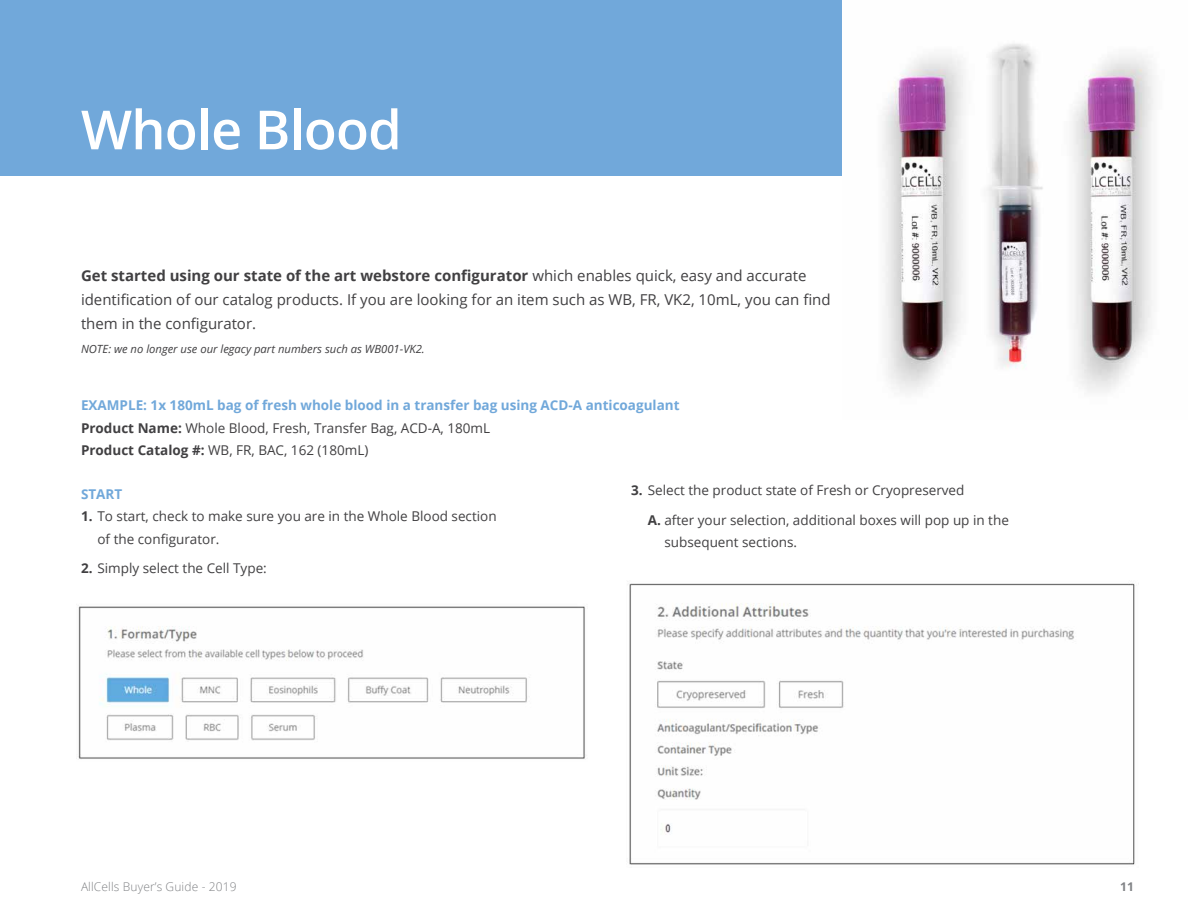
<style>
.page{position:relative;width:1188px;height:918px;background:#fff}
.page>*{position:absolute;margin:0;border:0;box-sizing:border-box;transform-origin:0 0}
.t1{font:600 54px "Open Sans";letter-spacing:-.015em;color:#fff}
.t2{font:15px/24px "Open Sans";color:#414042}
.t3{font:13.5px/22.5px "Open Sans";color:#414042}
.t4{font:700 13.5px/22.5px "Open Sans";color:#71a8da}
.t5{font:300 12px "Open Sans";letter-spacing:.01em;color:#808285}
.t6{font:700 12px "Open Sans";color:#808285}
.t7{font:italic 11.25px "Open Sans";color:#414042}
.s1{font-weight:700}
.s2{color:#414042}
.s3{font-weight:400;color:#414042}
</style>
<div class="page">
<div style="left:0;top:0;width:842px;height:176px;background:#71a8da"></div>
<img style="left:78px;top:606px;width:508px;height:153px">
<img style="left:629px;top:583px;width:506px;height:282px">
<img style="left:882px;top:43px;width:272px;height:349px">
<h1 class="t1" style="left:81px;top:93px;width:322px">Whole Blood</h1>
<p class="t2" style="left:81px;top:264px;width:751px"><span class="s1">Get started using our state of the art webstore configurator</span> which enables quick, easy and accurate identification of our catalog products. If you are looking for an item such as WB, FR, VK2, 10mL, you can find them in the configurator.</p>
<p class="t7" style="left:81px;top:342px;width:345px">NOTE: we no longer use our legacy part numbers such as WB001-VK2.</p>
<p class="t4" style="left:81px;top:394px;width:600px">EXAMPLE: 1x 180mL bag of fresh whole blood in a transfer bag using ACD-A anticoagulant<br><span class="s2">Product Name:</span> <span class="s3">Whole Blood, Fresh, Transfer Bag, ACD-A, 180mL<br></span><span class="s2">Product Catalog #:</span> <span class="s3">WB, FR, BAC, 162 (180mL)</span></p>
<p class="t4" style="left:81px;top:482px;width:43px">START</p>
<p class="t3" style="left:97px;top:505px;width:401px;text-indent:-16px"><span class="s1">1.</span> To start, check to make sure you are in the Whole Blood section of the configurator.</p>
<p class="t3" style="left:81px;top:557px;width:187px"><span class="s1">2.</span> Simply select the Cell Type:</p>
<p class="t3" style="left:648px;top:476px;width:363px;line-height:29.2px;text-indent:-16px"><span class="s1">3.</span> Select the product state of Fresh or Cryopreserved<br><span class="s1">A.</span> after your selection, additional boxes will pop up in the</p>
<p class="t3" style="left:664px;top:531px;width:134px">subsequent sections.</p>
<p class="t5" style="left:81px;top:878px;width:157px">AllCells Buyer’s Guide - 2019</p>
<p class="t6" style="left:1120px;top:878px;width:15px">11</p>
</div>
